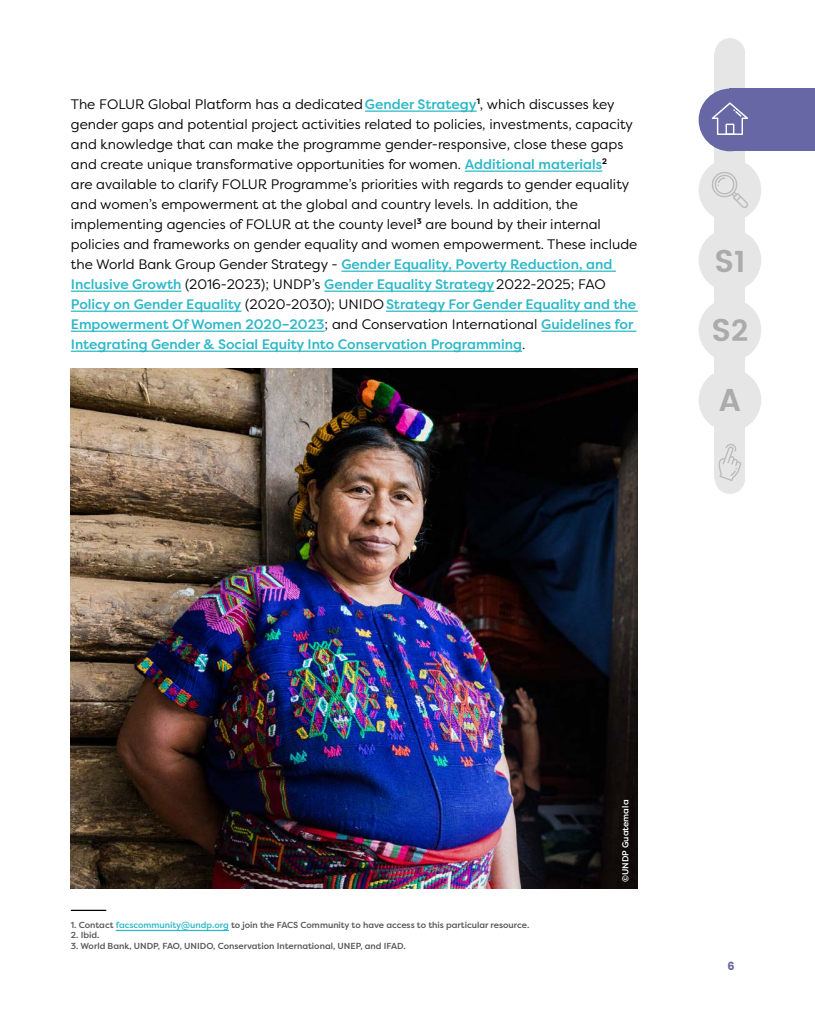
<style>
.page{position:relative;width:815px;height:1028px;background:#fff}
.page>*{position:absolute;margin:0;border:0;box-sizing:border-box;transform-origin:0 0}
.t1{font:600 31.5px/69.1px "Poppins";color:#ababab}
.t2{font:13.75px/20px "Filson Pro";color:#000}
.t3{font:700 11.25px "Poppins";color:#6667a4}
.t4{font:500 8.75px "Filson Pro";color:#575757}
.t5{font:500 8.75px "Filson Pro";color:#fff}
.s1{font-weight:500;color:#2cb8c7}
.s2{font-size:29.75px}
.s3{color:#2cb8c7}
</style>
<div class="page">
<div style="left:715px;top:53px;width:30px;height:426px;background:#e6e6e6"></div>
<div style="left:715px;top:38px;width:30px;height:30px;background:#e6e6e6;border-radius:50%"></div>
<div style="left:715px;top:463px;width:30px;height:31px;background:#e6e6e6;border-radius:50%"></div>
<svg style="left:719px;top:444px;width:22px;height:37px"></svg>
<div style="left:699px;top:229px;width:62px;height:62px;background:#e6e6e6;border-radius:50%"></div>
<div style="left:699px;top:299px;width:62px;height:62px;background:#e6e6e6;border-radius:50%"></div>
<div style="left:699px;top:369px;width:62px;height:62px;background:#e6e6e6;border-radius:50%"></div>
<div style="left:699px;top:159px;width:62px;height:62px;background:#e6e6e6;border-radius:50%"></div>
<svg style="left:712px;top:172px;width:36px;height:36px"></svg>
<div style="left:729px;top:89px;width:86px;height:62px;background:#6667a4"></div>
<div style="left:699px;top:89px;width:62px;height:62px;background:#6667a4;border-radius:50%"></div>
<svg style="left:712px;top:102px;width:36px;height:33px"></svg>
<div style="left:726px;top:124px;width:8px;height:11px;border:1px solid #fff"></div>
<hr style="left:365px;top:110px;width:112px;height:2px;background:#2cb8c7">
<hr style="left:465px;top:170px;width:137px;height:2px;background:#2cb8c7">
<hr style="left:341px;top:270px;width:275px;height:2px;background:#2cb8c7">
<hr style="left:71px;top:290px;width:110px;height:2px;background:#2cb8c7">
<hr style="left:324px;top:290px;width:170px;height:2px;background:#2cb8c7">
<hr style="left:71px;top:310px;width:171px;height:2px;background:#2cb8c7">
<hr style="left:386px;top:310px;width:252px;height:2px;background:#2cb8c7">
<hr style="left:71px;top:330px;width:254px;height:2px;background:#2cb8c7">
<hr style="left:541px;top:330px;width:95px;height:2px;background:#2cb8c7">
<hr style="left:71px;top:350px;width:451px;height:2px;background:#2cb8c7">
<hr style="left:71px;top:909px;width:35px;height:2px;background:#000">
<hr style="left:116px;top:929px;width:113px;height:2px;background:#2cb8c7">
<img style="left:71px;top:369px;width:567px;height:520px">
<p class="t2" style="left:71px;top:93px;width:568px">The FOLUR Global Platform has a dedicated<span class="s1">Gender Strategy</span><sup>1</sup>, which discusses key gender gaps and potential project activities related to policies, investments, capacity and knowledge that can make the programme gender-responsive, close these gaps and create unique transformative opportunities for women. <span class="s1">Additional materials</span><sup>2<br></sup>are available to clarify FOLUR Programme’s priorities with regards to gender equality and women’s empowerment at the global and country levels. In addition, the implementing agencies of FOLUR at the county level<sup>3</sup> are bound by their internal policies and frameworks on gender equality and women empowerment. These include the World Bank Group Gender Strategy - <span class="s1">Gender Equality, Poverty Reduction, and Inclusive Growth</span> (2016-2023); UNDP’s <span class="s1">Gender Equality Strategy</span>2022-2025; FAO <span class="s1">Policy on Gender Equality</span> (2020-2030); UNIDO <span class="s1">Strategy For Gender Equality and the Empowerment Of Women 2020–2023</span>; and Conservation International <span class="s1">Guidelines for Integrating Gender &amp; Social Equity Into Conservation Programming</span>.</p>
<h1 class="t1" style="left:712px;top:227px;width:38px">S<span class="s2">1<br></span>S<span class="s2">2</span></h1>
<h1 class="t1" style="left:719px;top:367px;width:24px">A</h1>
<p class="t4" style="left:71px;top:918px;width:460px">1. Contact <span class="s3">facscommunity@undp.org</span> to join the FACS Community to have access to this particular resource.</p>
<p class="t4" style="left:71px;top:929px;width:30px">2. Ibid.</p>
<p class="t4" style="left:71px;top:939px;width:336px">3. World Bank, UNDP, FAO, UNIDO, Conservation International, UNEP, and IFAD.</p>
<p class="t5" style="left:619px;top:882px;width:84px;rotate:-90deg">©UNDP Guatemala</p>
<p class="t3" style="left:727px;top:959px;width:9px">6</p>
</div>
